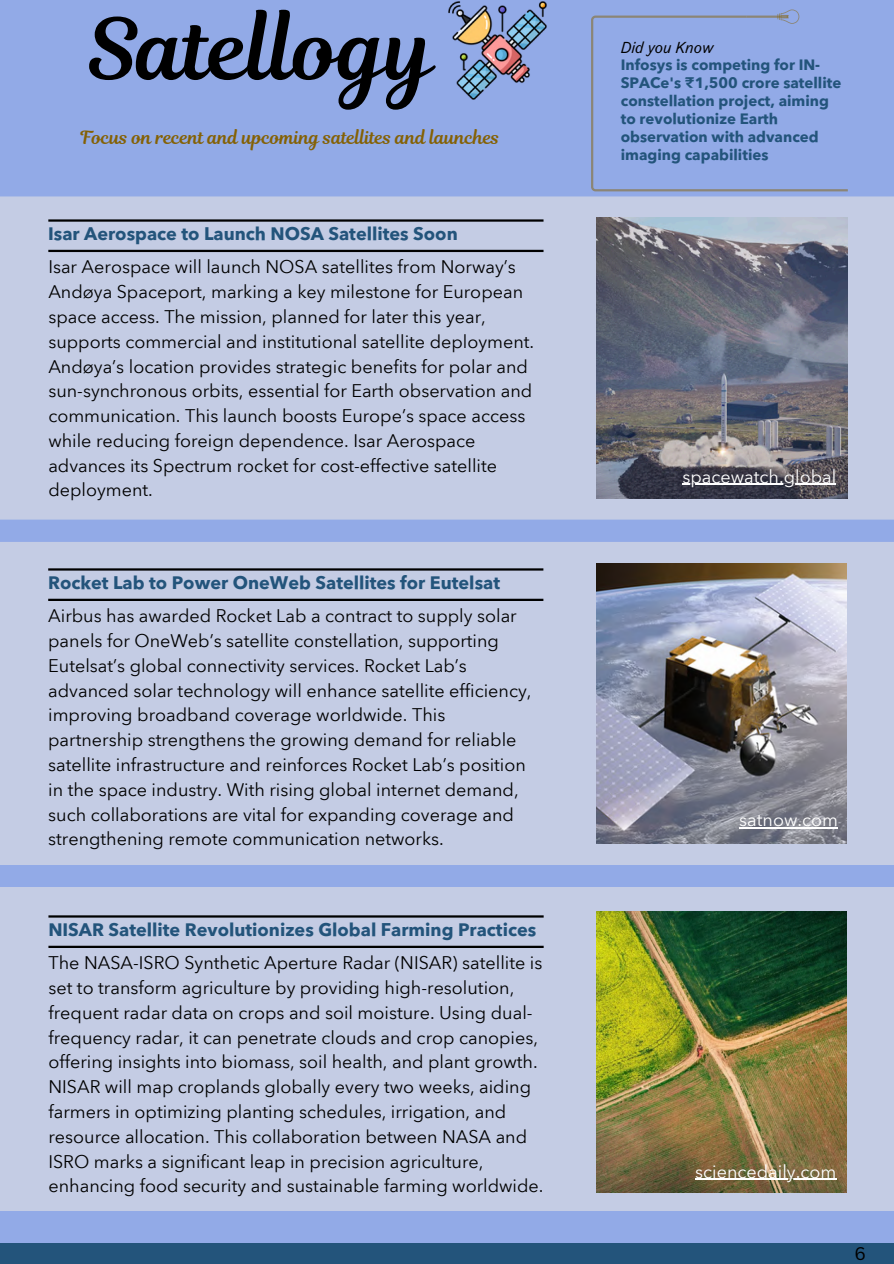
<style>
.page{position:relative;width:894px;height:1264px;background:#fff}
.page>*{position:absolute;margin:0;border:0;box-sizing:border-box;transform-origin:0 0}
.t1{font:84.6px "Magnolia Script";color:#000}
.t2{font:18px/24.8px "Avenir Next Arabic";color:#000}
.t3{font:700 18px "Avenir Next Arabic";color:#23547b}
.t4{font:18px "Magnolia Script";color:#846105}
.t5{font:18px "Avenir Next Arabic";color:#fff}
.t6{font:17.85px "Canva Sans";color:#000}
.t7{font:700 15px/18px "Avenir Next Arabic";color:#23547b}
.t8{font:italic 15px "Touvlo";color:#000}
</style>
<div class="page">
<div style="left:0;top:0;width:893px;height:1263px;background:#92aae7"></div>
<div style="left:0;top:196px;width:893px;height:323px;background:#c4cce4"></div>
<div style="left:0;top:542px;width:893px;height:323px;background:#c4cce4"></div>
<div style="left:0;top:887px;width:893px;height:323px;background:#c4cce4"></div>
<div style="left:0;top:1243px;width:893px;height:20px;background:#23547b"></div>
<hr style="left:48px;top:250px;width:495px;height:2px;background:#000">
<hr style="left:48px;top:219px;width:495px;height:3px;background:#000">
<hr style="left:48px;top:598px;width:495px;height:3px;background:#000">
<hr style="left:48px;top:568px;width:495px;height:2px;background:#000">
<hr style="left:48px;top:945px;width:495px;height:3px;background:#000">
<hr style="left:48px;top:915px;width:495px;height:2px;background:#000">
<img style="left:448px;top:1px;width:99px;height:99px">
<svg style="left:591px;top:15px;width:257px;height:177px"></svg>
<hr style="left:746px;top:16px;width:42px;height:2px;background:#846105">
<svg style="left:777px;top:9px;width:22px;height:15px"></svg>
<img style="left:596px;top:217px;width:251px;height:282px">
<img style="left:596px;top:564px;width:250px;height:280px">
<img style="left:596px;top:911px;width:250px;height:281px">
<hr style="left:682px;top:484px;width:154px;height:1px;background:#fff">
<hr style="left:739px;top:827px;width:98px;height:1px;background:#fff">
<hr style="left:695px;top:1178px;width:141px;height:1px;background:#fff">
<p class="t1" style="left:87px;top:-10px;width:349px">Satellogy</p>
<p class="t4" style="left:81px;top:124px;width:420px">Focus on recent and upcoming satellites and launches</p>
<p class="t3" style="left:48px;top:223px;width:411px">Isar Aerospace to Launch NOSA Satellites Soon</p>
<h3 class="t2" style="left:48px;top:255px;width:487px">Isar Aerospace will launch NOSA satellites from Norway’s Andøya Spaceport, marking a key milestone for European space access. The mission, planned for later this year, supports commercial and institutional satellite deployment.<br>Andøya’s location provides strategic benefits for polar and sun-synchronous orbits, essential for Earth observation and communication. This launch boosts Europe’s space access while reducing foreign dependence. Isar Aerospace advances its Spectrum rocket for cost-effective satellite deployment.</h3>
<p class="t3" style="left:48px;top:572px;width:453px">Rocket Lab to Power OneWeb Satellites for Eutelsat</p>
<p class="t2" style="left:48px;top:604px;width:484px">Airbus has awarded Rocket Lab a contract to supply solar panels for OneWeb’s satellite constellation, supporting Eutelsat’s global connectivity services. Rocket Lab’s advanced solar technology will enhance satellite efficiency, improving broadband coverage worldwide. This partnership strengthens the growing demand for reliable satellite infrastructure and reinforces Rocket Lab’s position in the space industry. With rising global internet demand, such collaborations are vital for expanding coverage and strengthening remote communication networks.</p>
<p class="t3" style="left:48px;top:918px;width:489px">NISAR Satellite Revolutionizes Global Farming Practices</p>
<p class="t2" style="left:48px;top:950px;width:496px">The NASA-ISRO Synthetic Aperture Radar (NISAR) satellite is set to transform agriculture by providing high-resolution, frequent radar data on crops and soil moisture. Using dual&shy;frequency radar, it can penetrate clouds and crop canopies, offering insights into biomass, soil health, and plant growth.<br>NISAR will map croplands globally every two weeks, aiding farmers in optimizing planting schedules, irrigation, and resource allocation. This collaboration between NASA and ISRO marks a significant leap in precision agriculture, enhancing food security and sustainable farming worldwide.</p>
<h2 class="t8" style="left:620px;top:36px;width:94px">Did you Know</h2>
<p class="t7" style="left:620px;top:56px;width:222px">Infosys is competing for IN-<br>SPACe's ₹1,500 crore satellite constellation project, aiming to revolutionize Earth observation with advanced imaging capabilities</p>
<h3 class="t5" style="left:682px;top:466px;width:155px">spacewatch.global</h3>
<p class="t5" style="left:739px;top:809px;width:100px">satnow.com</p>
<h3 class="t5" style="left:695px;top:1160px;width:143px">sciencedaily.com</h3>
<h1 class="t6" style="left:854px;top:1241px;width:13px">6</h1>
</div>
